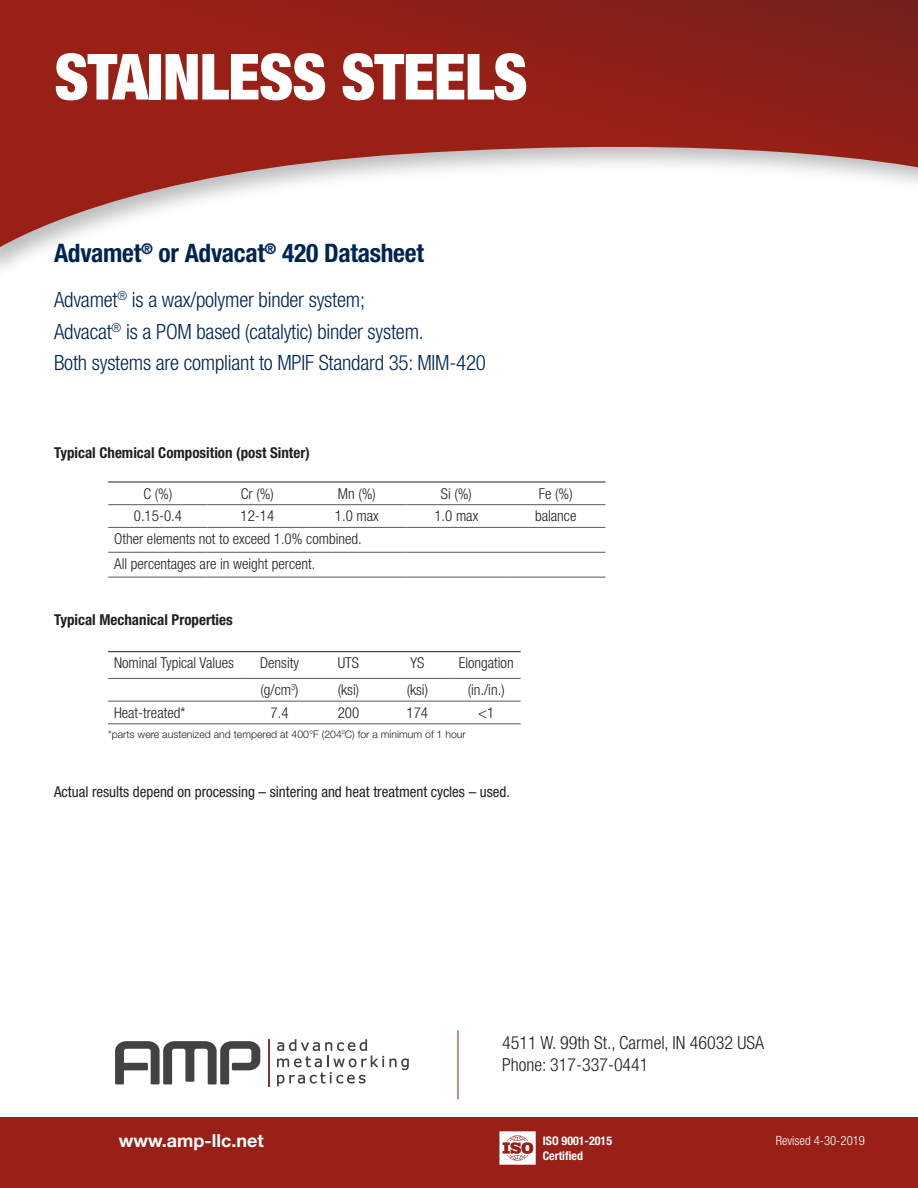
<style>
.page{position:relative;width:918px;height:1188px;background:#fff}
.page>*{position:absolute;margin:0;border:0;box-sizing:border-box;transform-origin:0 0}
.t1{font:900 condensed 63.75px "Helvetica Neue LT Std";letter-spacing:-.015em;color:#fff}
.t2{font:700 condensed 25.5px "Helvetica Neue LT Std";letter-spacing:-.01em;color:#002553}
.t3{font:300 condensed 21px "Helvetica Neue LT Std";letter-spacing:-.01em;color:#002553}
.t4{font:300 condensed 18px/21.6px "Helvetica Neue LT Std";color:#231f20}
.t5{font:700 18px "Helvetica Neue LT Std";color:#fff}
.t6{font:300 condensed 15px "Helvetica Neue LT Std";color:#231f20}
.t7{font:condensed 15px "Helvetica Neue LT Std";color:#231f20}
.t8{font:700 condensed 15px "Helvetica Neue LT Std";color:#231f20}
.t9{font:300 condensed 12.75px "Helvetica Neue LT Std";color:#fff}
.t10{font:700 condensed 12px/14.4px "Helvetica Neue LT Std";color:#fff}
.t11{font:300 10.5px "Helvetica Neue LT Std";color:#231f20}
</style>
<div class="page">
<svg style="left:0;top:0;width:918px;height:255px"></svg>
<svg style="left:277px;top:1039px;width:132px;height:47px"></svg>
<hr style="left:268px;top:1039px;width:2px;height:47px;background:#813332">
<svg style="left:115px;top:1041px;width:145px;height:43px"></svg>
<div style="left:0;top:1117px;width:918px;height:71px;background:#982016"></div>
<hr style="left:458px;top:1030px;width:1px;height:69px;background:#982016">
<svg style="left:499px;top:1131px;width:37px;height:34px"></svg>
<hr style="left:108px;top:482px;width:100px;height:1px;background:#231f20">
<hr style="left:208px;top:482px;width:99px;height:1px;background:#231f20">
<hr style="left:307px;top:482px;width:100px;height:1px;background:#231f20">
<hr style="left:407px;top:482px;width:99px;height:1px;background:#231f20">
<hr style="left:506px;top:482px;width:100px;height:1px;background:#231f20">
<hr style="left:108px;top:504px;width:100px;height:1px;background:#57585a">
<hr style="left:208px;top:504px;width:99px;height:1px;background:#57585a">
<hr style="left:307px;top:504px;width:100px;height:1px;background:#57585a">
<hr style="left:407px;top:504px;width:99px;height:1px;background:#57585a">
<hr style="left:506px;top:504px;width:100px;height:1px;background:#57585a">
<hr style="left:108px;top:527px;width:100px;height:1px;background:#57585a">
<hr style="left:208px;top:527px;width:99px;height:1px;background:#57585a">
<hr style="left:307px;top:527px;width:100px;height:1px;background:#57585a">
<hr style="left:407px;top:527px;width:99px;height:1px;background:#57585a">
<hr style="left:506px;top:527px;width:100px;height:1px;background:#57585a">
<hr style="left:108px;top:552px;width:100px;height:1px;background:#57585a">
<hr style="left:208px;top:552px;width:99px;height:1px;background:#57585a">
<hr style="left:307px;top:552px;width:100px;height:1px;background:#57585a">
<hr style="left:407px;top:552px;width:99px;height:1px;background:#57585a">
<hr style="left:506px;top:552px;width:100px;height:1px;background:#57585a">
<hr style="left:108px;top:577px;width:100px;height:1px;background:#57585a">
<hr style="left:208px;top:577px;width:99px;height:1px;background:#57585a">
<hr style="left:307px;top:577px;width:100px;height:1px;background:#57585a">
<hr style="left:407px;top:577px;width:99px;height:1px;background:#57585a">
<hr style="left:506px;top:577px;width:100px;height:1px;background:#57585a">
<hr style="left:108px;top:651px;width:137px;height:1px;background:#231f20">
<hr style="left:245px;top:651px;width:69px;height:1px;background:#231f20">
<hr style="left:314px;top:651px;width:69px;height:1px;background:#231f20">
<hr style="left:383px;top:651px;width:69px;height:1px;background:#231f20">
<hr style="left:452px;top:651px;width:69px;height:1px;background:#231f20">
<hr style="left:108px;top:678px;width:137px;height:1px;background:#57585a">
<hr style="left:245px;top:678px;width:69px;height:1px;background:#57585a">
<hr style="left:314px;top:678px;width:69px;height:1px;background:#57585a">
<hr style="left:383px;top:678px;width:69px;height:1px;background:#57585a">
<hr style="left:452px;top:678px;width:69px;height:1px;background:#57585a">
<hr style="left:108px;top:701px;width:137px;height:1px;background:#57585a">
<hr style="left:245px;top:701px;width:69px;height:1px;background:#57585a">
<hr style="left:314px;top:701px;width:69px;height:1px;background:#57585a">
<hr style="left:383px;top:701px;width:69px;height:1px;background:#57585a">
<hr style="left:452px;top:701px;width:69px;height:1px;background:#57585a">
<hr style="left:108px;top:724px;width:137px;height:1px;background:#57585a">
<hr style="left:245px;top:724px;width:69px;height:1px;background:#57585a">
<hr style="left:314px;top:724px;width:69px;height:1px;background:#57585a">
<hr style="left:383px;top:724px;width:69px;height:1px;background:#57585a">
<hr style="left:452px;top:724px;width:69px;height:1px;background:#57585a">
<p class="t1" style="left:54px;top:38px;width:475px">STAINLESS STEELS</p>
<p class="t2" style="left:54px;top:238px;width:371px">Advamet<sup>®</sup> or Advacat<sup>®</sup> 420 Datasheet</p>
<p class="t3" style="left:54px;top:288px;width:313px">Advamet<sup>®</sup> is a wax/polymer binder system;</p>
<p class="t3" style="left:54px;top:319px;width:371px">Advacat<sup>®</sup> is a POM based (catalytic) binder system.</p>
<p class="t3" style="left:54px;top:351px;width:433px">Both systems are compliant to MPIF Standard 35: MIM-420</p>
<p class="t8" style="left:54px;top:444px;width:257px">Typical Chemical Composition (post Sinter)</p>
<p class="t6" style="left:143px;top:485px;width:30px">C (%)</p>
<p class="t6" style="left:241px;top:485px;width:35px">Cr (%)</p>
<p class="t6" style="left:338px;top:485px;width:40px">Mn (%)</p>
<p class="t6" style="left:441px;top:485px;width:33px">Si (%)</p>
<p class="t6" style="left:539px;top:485px;width:35px">Fe (%)</p>
<p class="t6" style="left:134px;top:508px;width:50px">0.15-0.4</p>
<p class="t6" style="left:240px;top:508px;width:35px">12-14</p>
<p class="t6" style="left:335px;top:508px;width:45px">1.0 max</p>
<p class="t6" style="left:434px;top:508px;width:45px">1.0 max</p>
<p class="t6" style="left:535px;top:508px;width:43px">balance</p>
<p class="t6" style="left:114px;top:530px;width:249px">Other elements not to exceed 1.0% combined.</p>
<p class="t6" style="left:114px;top:555px;width:203px">All percentages are in weight percent.</p>
<p class="t8" style="left:54px;top:611px;width:180px">Typical Mechanical Properties</p>
<p class="t6" style="left:114px;top:654px;width:122px">Nominal Typical Values</p>
<p class="t6" style="left:260px;top:654px;width:40px">Density</p>
<p class="t6" style="left:338px;top:654px;width:23px">UTS</p>
<p class="t6" style="left:410px;top:654px;width:15px">YS</p>
<p class="t6" style="left:459px;top:654px;width:56px">Elongation</p>
<p class="t6" style="left:261px;top:681px;width:40px">(g/cm<sup>3</sup>)</p>
<p class="t6" style="left:338px;top:681px;width:23px">(ksi)</p>
<p class="t6" style="left:407px;top:681px;width:23px">(ksi)</p>
<p class="t6" style="left:468px;top:681px;width:38px">(in./in.)</p>
<p class="t6" style="left:114px;top:704px;width:73px">Heat-treated*</p>
<p class="t6" style="left:271px;top:704px;width:19px">7.4</p>
<p class="t6" style="left:338px;top:704px;width:23px">200</p>
<p class="t6" style="left:407px;top:704px;width:23px">174</p>
<p class="t6" style="left:478px;top:704px;width:18px">&lt;1</p>
<p class="t11" style="left:108px;top:728px;width:359px">*parts were austenized and tempered at 400°F (204<sup>0</sup>C) for a minimum of 1 hour</p>
<p class="t7" style="left:54px;top:783px;width:458px">Actual results depend on processing – sintering and heat treatment cycles – used.</p>
<p class="t4" style="left:502px;top:1032px;width:263px">4511 W. 99th St., Carmel, IN 46032 USA<br>Phone: 317-337-0441</p>
<p class="t5" style="left:119px;top:1129px;width:146px">www.amp-llc.net</p>
<p class="t10" style="left:543px;top:1134px;width:71px">ISO 9001-2015<br>Certified</p>
<p class="t9" style="left:776px;top:1133px;width:91px">Revised 4-30-2019</p>
</div>
